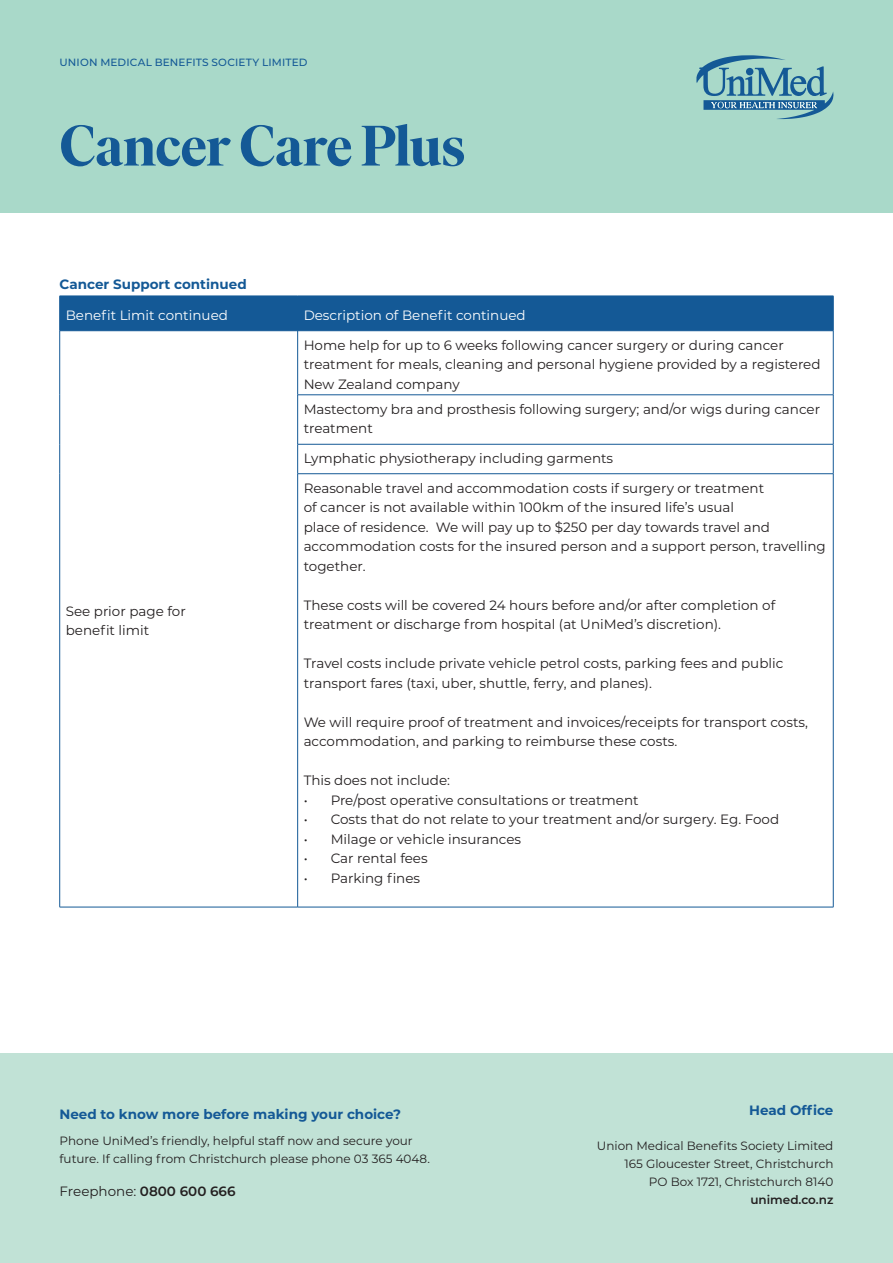
<style>
.page{position:relative;width:893px;height:1263px;background:#fff}
.page>*{position:absolute;margin:0;border:0;box-sizing:border-box;transform-origin:0 0}
.t1{font:700 56.7px "Ivar Display";letter-spacing:-.005em;color:#145996}
.Body_01{font:13.5px/19.5px "Montserrat";color:#231f20}
.Body_01-2{font:13.5px "Montserrat";color:#fff}
.Heading_3{font:700 13.5px "Montserrat";color:#145996}
.Body_01-3{font:700 13.5px "Montserrat";color:#145996}
.Small_body{font:13.5px "Montserrat";color:#231f20}
.Heading_3-2{font:12px/18px "Montserrat";color:#231f20;text-align:right}
.Small_body-2{font:12px/18px "Montserrat";color:#231f20}
.t2{font:500 10.5px "Montserrat";letter-spacing:.015em;color:#145996}
.s1{font-weight:600}
</style>
<div class="page">
<div style="left:60px;top:297px;width:773px;height:33px;background:#145996"></div>
<hr style="left:60px;top:296px;width:238px;height:1px;background:#145996">
<hr style="left:59px;top:296px;width:1px;height:34px;background:#145996">
<hr style="left:298px;top:296px;width:535px;height:1px;background:#145996">
<hr style="left:297px;top:296px;width:1px;height:34px;background:#145996">
<hr style="left:833px;top:296px;width:1px;height:34px;background:#145996">
<hr style="left:60px;top:330px;width:238px;height:1px;background:#145996">
<hr style="left:59px;top:331px;width:1px;height:64px;background:#145996">
<hr style="left:298px;top:330px;width:535px;height:1px;background:#145996">
<hr style="left:297px;top:331px;width:1px;height:64px;background:#145996">
<hr style="left:833px;top:331px;width:1px;height:64px;background:#145996">
<hr style="left:59px;top:395px;width:1px;height:49px;background:#145996">
<hr style="left:297px;top:394px;width:536px;height:1px;background:#145996">
<hr style="left:297px;top:395px;width:1px;height:49px;background:#145996">
<hr style="left:833px;top:395px;width:1px;height:49px;background:#145996">
<hr style="left:59px;top:444px;width:1px;height:30px;background:#145996">
<hr style="left:297px;top:444px;width:536px;height:1px;background:#145996">
<svg style="left:297px;top:444px;width:1px;height:29px"></svg>
<svg style="left:833px;top:444px;width:1px;height:29px"></svg>
<hr style="left:59px;top:474px;width:1px;height:433px;background:#145996">
<hr style="left:297px;top:473px;width:536px;height:1px;background:#145996">
<hr style="left:297px;top:474px;width:1px;height:433px;background:#145996">
<hr style="left:833px;top:474px;width:1px;height:433px;background:#145996">
<hr style="left:60px;top:907px;width:238px;height:1px;background:#145996">
<hr style="left:298px;top:907px;width:535px;height:1px;background:#145996">
<div style="left:0;top:0;width:893px;height:213px;background:#a9d9c9"></div>
<svg style="left:696px;top:55px;width:138px;height:64px"></svg>
<div style="left:0;top:1053px;width:893px;height:210px;background:#c1e2d6"></div>
<p class="t2" style="left:60px;top:55px;width:250px">UNION MEDICAL BENEFITS SOCIETY LIMITED</p>
<p class="t1" style="left:60px;top:115px;width:407px">Cancer Care Plus</p>
<p class="Body_01-3" style="left:60px;top:275px;width:189px">Cancer Support continued</p>
<p class="Body_01-2" style="left:66px;top:306px;width:164px">Benefit Limit continued</p>
<p class="Body_01-2" style="left:304px;top:306px;width:224px">Description of Benefit continued</p>
<p class="Body_01" style="left:66px;top:601px;width:122px">See prior page for benefit limit</p>
<p class="Body_01" style="left:304px;top:335px;width:518px">Home help for up to 6 weeks following cancer surgery or during cancer treatment for meals, cleaning and personal hygiene provided by a registered<br>New Zealand company</p>
<p class="Body_01" style="left:304px;top:399px;width:518px">Mastectomy bra and prosthesis following surgery; and/or wigs during cancer treatment</p>
<p class="Body_01" style="left:304px;top:448px;width:311px">Lymphatic physiotherapy including garments</p>
<p class="Body_01" style="left:304px;top:478px;width:524px">Reasonable travel and accommodation costs if surgery or treatment<br>of cancer is not available within 100km of the insured life’s usual<br>place of residence. We will pay up to $250 per day towards travel and accommodation costs for the insured person and a support person, travelling together.</p>
<p class="Body_01" style="left:304px;top:595px;width:473px">These costs will be covered 24 hours before and/or after completion of treatment or discharge from hospital (at UniMed’s discretion).</p>
<p class="Body_01" style="left:304px;top:653px;width:481px">Travel costs include private vehicle petrol costs, parking fees and public transport fares (taxi, uber, shuttle, ferry, and planes).</p>
<p class="Body_01" style="left:304px;top:712px;width:506px">We will require proof of treatment and invoices/receipts for transport costs, accommodation, and parking to reimburse these costs.</p>
<p class="Body_01" style="left:304px;top:770px;width:148px">This does not include:</p>
<p class="Body_01" style="left:304px;top:790px;width:336px">• Pre/post operative consultations or treatment</p>
<p class="Body_01" style="left:304px;top:809px;width:477px">• Costs that do not relate to your treatment and/or surgery. Eg. Food</p>
<p class="Body_01" style="left:304px;top:829px;width:219px">• Milage or vehicle insurances</p>
<p class="Body_01" style="left:304px;top:848px;width:126px">• Car rental fees</p>
<p class="Body_01" style="left:304px;top:868px;width:118px">• Parking fines</p>
<p class="Heading_3" style="left:60px;top:1104px;width:343px">Need to know more before making your choice?</p>
<p class="Small_body-2" style="left:60px;top:1131px;width:372px">Phone UniMed’s friendly, helpful staff now and secure your future. If calling from Christchurch please phone 03 365 4048.</p>
<p class="Small_body" style="left:60px;top:1182px;width:177px">Freephone: <span class="s1">0800 600 666</span></p>
<p class="Heading_3" style="left:749px;top:1100px;width:86px">Head Office</p>
<p class="Heading_3-2" style="left:597px;top:1136px;width:238px">Union Medical Benefits Society Limited<br>165 Gloucester Street, Christchurch<br>PO Box 1721, Christchurch 8140 <span class="s1">unimed.co.nz</span></p>
</div>
